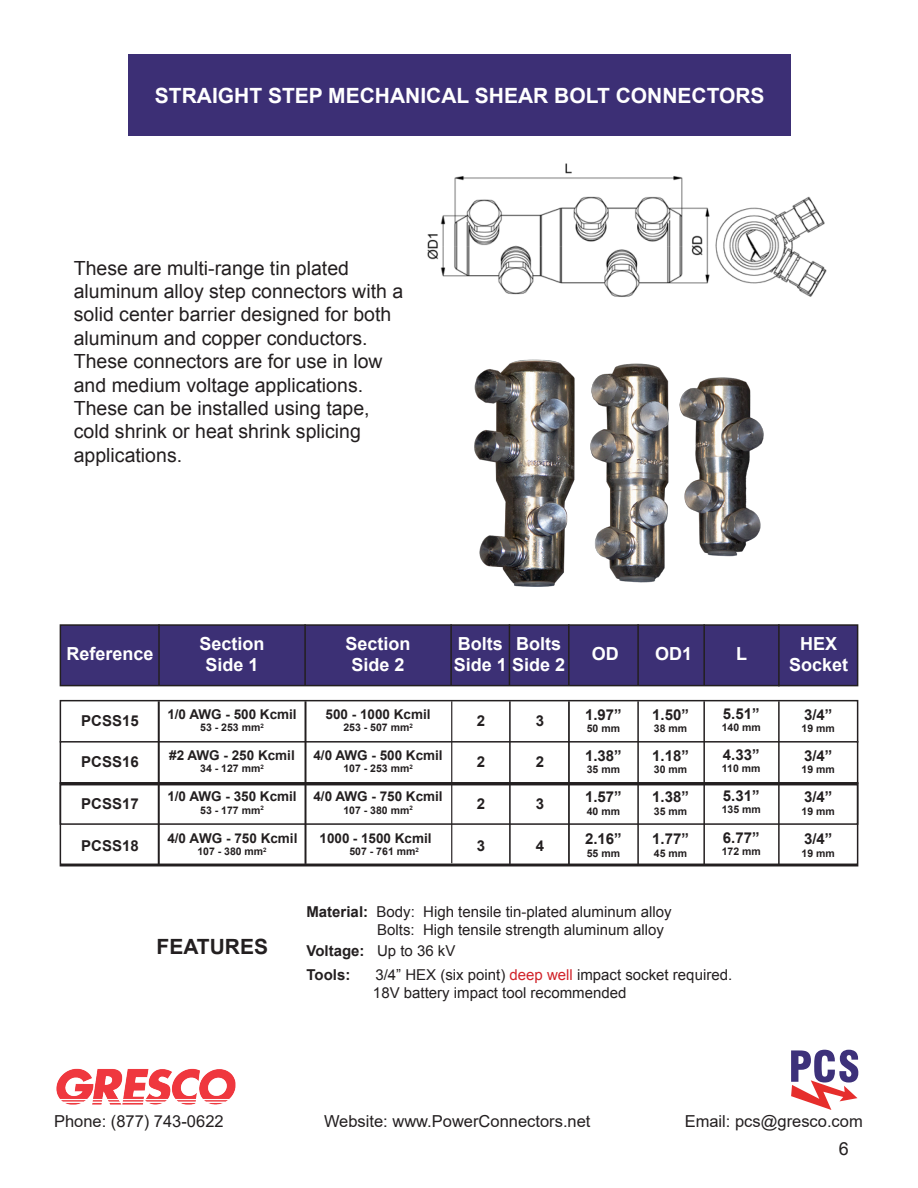
<style>
.page{position:relative;width:918px;height:1188px;background:#fff}
.page>*{position:absolute;margin:0;border:0;box-sizing:border-box;transform-origin:0 0}
.t1{font:700 21px "Arial";color:#fff}
.t2{font:700 21px "Arial";color:#231f20}
.t3{font:19.5px/23.4px "Arial";color:#231f20}
.t4{font:700 18px "Arial";color:#fff}
.t5{font:700 18px "Arial";color:#fff}
.t6{font:18px "Arial";color:#231f20}
.t7{font:16.5px "Arial";color:#231f20}
.t8{font:15px "Arial";color:#231f20}
.t9{font:700 15px "Arial";color:#231f20}
.t10{font:700 15px "Arial";color:#231f20}
.t11{font:700 13.5px "Arial";color:#231f20}
.t12{font:700 13.5px "Arial";color:#231f20}
.t13{font:700 10.5px "Arial";color:#231f20}
.t14{font:700 10.5px "Arial";color:#231f20}
.s1{font-style:inherit}
.s2{font-weight:700}
.s3{font-weight:400}
.s4{color:#d1232a}
</style>
<div class="page">
<svg style="left:791px;top:1050px;width:67px;height:60px"></svg>
<img style="left:56px;top:1068px;width:180px;height:37px">
<div style="left:60px;top:625px;width:798px;height:61px;background:#3c3075"></div>
<div style="left:60px;top:624px;width:798px;height:62px;border:2px solid #231f20"></div>
<div style="left:60px;top:700px;width:798px;height:43px;border:2px solid #231f20"></div>
<div style="left:60px;top:741px;width:798px;height:43px;border:2px solid #231f20"></div>
<div style="left:59px;top:783px;width:800px;height:83px;border:2px solid #231f20"></div>
<hr style="left:158px;top:624px;width:2px;height:61px;background:#231f20">
<hr style="left:304px;top:624px;width:2px;height:61px;background:#231f20">
<hr style="left:450px;top:624px;width:2px;height:61px;background:#231f20">
<hr style="left:509px;top:624px;width:1px;height:61px;background:#231f20">
<hr style="left:568px;top:624px;width:2px;height:61px;background:#231f20">
<hr style="left:637px;top:624px;width:2px;height:61px;background:#231f20">
<hr style="left:703px;top:624px;width:2px;height:61px;background:#231f20">
<hr style="left:778px;top:624px;width:2px;height:62px;background:#231f20">
<div style="left:128px;top:55px;width:663px;height:81px;background:#3c2f75"></div>
<img style="left:427px;top:163px;width:400px;height:134px">
<hr style="left:158px;top:701px;width:2px;height:164px;background:#231f20">
<hr style="left:305px;top:701px;width:1px;height:163px;background:#231f20">
<hr style="left:451px;top:701px;width:2px;height:162px;background:#231f20">
<hr style="left:509px;top:701px;width:2px;height:163px;background:#231f20">
<hr style="left:568px;top:701px;width:2px;height:163px;background:#231f20">
<hr style="left:637px;top:701px;width:2px;height:164px;background:#231f20">
<hr style="left:703px;top:701px;width:2px;height:165px;background:#231f20">
<hr style="left:778px;top:701px;width:2px;height:164px;background:#231f20">
<img style="left:474px;top:359px;width:290px;height:228px">
<div style="left:60px;top:782px;width:798px;height:43px;border:2px solid #231f20"></div>
<p class="t1" style="left:155px;top:81px;width:611px">STRAIGHT STEP MECHANICAL SHEAR BOLT CONNECTORS</p>
<p class="t3" style="left:74px;top:256px;width:331px">These are multi-range tin plated aluminum alloy step connectors with a solid center barrier designed for both aluminum and copper conductors.<br>These connectors are for use in low and medium voltage applications.<br>These can be installed using tape, cold shrink or heat shrink splicing applications.</p>
<p class="t4" style="left:66px;top:641px;width:89px">Reference</p>
<p class="t4" style="left:200px;top:631px;width:67px">Section</p>
<p class="t4" style="left:206px;top:652px;width:55px">Side 1</p>
<p class="t4" style="left:346px;top:631px;width:67px">Section</p>
<p class="t4" style="left:352px;top:652px;width:55px">Side 2</p>
<p class="t4" style="left:458px;top:631px;width:46px">Bolts</p>
<p class="t4" style="left:454px;top:652px;width:113px">Side 1 Side 2</p>
<p class="t4" style="left:516px;top:631px;width:46px">Bolts</p>
<p class="t5" style="left:592px;top:642px;width:28px">O<span class="s1">D</span></p>
<p class="t4" style="left:655px;top:641px;width:39px"><span class="s1">O</span>D1</p>
<p class="t4" style="left:736px;top:641px;width:12px">L</p>
<p class="t4" style="left:800px;top:631px;width:39px">HEX</p>
<p class="t4" style="left:789px;top:652px;width:61px">Socket</p>
<p class="t9" style="left:81px;top:710px;width:59px">PCSS15</p>
<p class="t9" style="left:81px;top:752px;width:59px">PCSS16</p>
<p class="t9" style="left:81px;top:793px;width:59px">PCSS17</p>
<p class="t11" style="left:167px;top:704px;width:131px">1/0 AWG - 500 Kcmil</p>
<p class="t13" style="left:200px;top:720px;width:65px">53 - 253 mm<sup>2</sup></p>
<p class="t11" style="left:169px;top:746px;width:127px">#2 AWG - 250 Kcmil</p>
<p class="t13" style="left:200px;top:761px;width:65px">34 - 127 mm<sup>2</sup></p>
<p class="t11" style="left:167px;top:787px;width:131px">1/0 AWG - 350 Kcmil</p>
<p class="t13" style="left:200px;top:802px;width:65px">53 - 177 mm<sup>2</sup></p>
<p class="t11" style="left:326px;top:704px;width:107px">500 - 1000 Kcmil</p>
<p class="t13" style="left:343px;top:720px;width:71px">253 - 507 mm<sup>2</sup></p>
<p class="t11" style="left:313px;top:746px;width:131px">4/0 AWG - 500 Kcmil</p>
<p class="t13" style="left:343px;top:761px;width:71px">107 - 253 mm<sup>2</sup></p>
<p class="t11" style="left:313px;top:787px;width:131px">4/0 AWG - 750 Kcmil</p>
<p class="t13" style="left:343px;top:802px;width:71px">107 - 380 mm<sup>2</sup></p>
<p class="t9" style="left:477px;top:710px;width:10px">2</p>
<p class="t9" style="left:477px;top:752px;width:10px">2</p>
<p class="t9" style="left:477px;top:793px;width:10px">2</p>
<p class="t9" style="left:536px;top:710px;width:10px">3</p>
<p class="t9" style="left:536px;top:752px;width:10px">2</p>
<p class="t9" style="left:536px;top:793px;width:10px">3</p>
<p class="t9" style="left:585px;top:704px;width:38px">1.97”</p>
<p class="t13" style="left:587px;top:721px;width:35px">50 mm</p>
<p class="t9" style="left:585px;top:745px;width:38px">1.38”</p>
<p class="t13" style="left:587px;top:762px;width:35px">35 mm</p>
<p class="t9" style="left:585px;top:786px;width:38px">1.57”</p>
<p class="t13" style="left:587px;top:804px;width:35px">40 mm</p>
<p class="t9" style="left:652px;top:704px;width:38px">1.50”</p>
<p class="t13" style="left:654px;top:721px;width:35px">38 mm</p>
<p class="t9" style="left:652px;top:745px;width:38px">1.18”</p>
<p class="t13" style="left:654px;top:762px;width:35px">30 mm</p>
<p class="t9" style="left:652px;top:786px;width:38px">1.38”</p>
<p class="t13" style="left:654px;top:804px;width:35px">35 mm</p>
<p class="t9" style="left:723px;top:703px;width:38px">5.51”</p>
<p class="t13" style="left:722px;top:720px;width:41px">140 mm</p>
<p class="t9" style="left:723px;top:744px;width:38px">4.33”</p>
<p class="t13" style="left:722px;top:761px;width:40px">110 mm</p>
<p class="t9" style="left:723px;top:785px;width:38px">5.31”</p>
<p class="t13" style="left:722px;top:802px;width:41px">135 mm</p>
<p class="t9" style="left:804px;top:704px;width:30px">3/4”</p>
<p class="t13" style="left:802px;top:721px;width:35px">19 mm</p>
<p class="t9" style="left:804px;top:745px;width:30px">3/4”</p>
<p class="t13" style="left:802px;top:762px;width:35px">19 mm</p>
<p class="t9" style="left:804px;top:786px;width:30px">3/4”</p>
<p class="t13" style="left:802px;top:804px;width:35px">19 mm</p>
<p class="t9" style="left:81px;top:835px;width:59px">PCSS1<span class="s1">8</span></p>
<p class="t11" style="left:167px;top:829px;width:132px"><span class="s1">4</span>/0 AWG - <span class="s1">7</span>50 Kcmil</p>
<p class="t14" style="left:197px;top:845px;width:71px">107 <span class="s1">-</span> 380 <span class="s1">mm</span><sup>2</sup></p>
<p class="t12" style="left:320px;top:829px;width:114px">1000 <span class="s1">-</span> 1500 <span class="s1">Kcmil</span></p>
<p class="t13" style="left:349px;top:844px;width:71px"><span class="s1">5</span>07 - <span class="s1">761</span> mm<sup>2</sup></p>
<p class="t10" style="left:477px;top:835px;width:10px">3</p>
<p class="t10" style="left:536px;top:835px;width:10px">4</p>
<p class="t10" style="left:585px;top:829px;width:38px">2.16<span class="s1">”</span></p>
<p class="t14" style="left:587px;top:846px;width:35px">55 <span class="s1">mm</span></p>
<p class="t9" style="left:652px;top:828px;width:38px">1.<span class="s1">77</span>”</p>
<p class="t13" style="left:654px;top:845px;width:35px"><span class="s1">4</span>5 mm</p>
<p class="t10" style="left:723px;top:828px;width:38px">6<span class="s1">.</span>77<span class="s1">”</span></p>
<p class="t13" style="left:722px;top:844px;width:41px">1<span class="s1">72</span> mm</p>
<p class="t9" style="left:804px;top:828px;width:30px">3/4”</p>
<p class="t13" style="left:802px;top:845px;width:35px">19 mm</p>
<p class="t2" style="left:157px;top:931px;width:113px">FEATURES</p>
<p class="t8" style="left:306px;top:902px;width:367px"><span class="s2">Material:</span> Body: High tensile tin-plated aluminum alloy</p>
<p class="t8" style="left:377px;top:920px;width:288px">Bolts: High tensile strength aluminum alloy</p>
<p class="t9" style="left:306px;top:940px;width:150px">Voltage: <span class="s3">Up to 36 kV</span></p>
<p class="t9" style="left:306px;top:964px;width:45px">Tools:</p>
<p class="t8" style="left:375px;top:965px;width:358px">3/4” HEX (six point) <span class="s4">deep well</span> impact socket required.</p>
<p class="t8" style="left:373px;top:983px;width:255px">18V battery impact tool recommended</p>
<p class="t7" style="left:54px;top:1109px;width:171px">Phone: (877) 743-0622</p>
<p class="t7" style="left:324px;top:1109px;width:268px">Website: www.PowerConnectors.net</p>
<p class="t7" style="left:685px;top:1109px;width:180px">Email: pcs@gresco.com</p>
<p class="t6" style="left:839px;top:1136px;width:12px">6</p>
</div>
